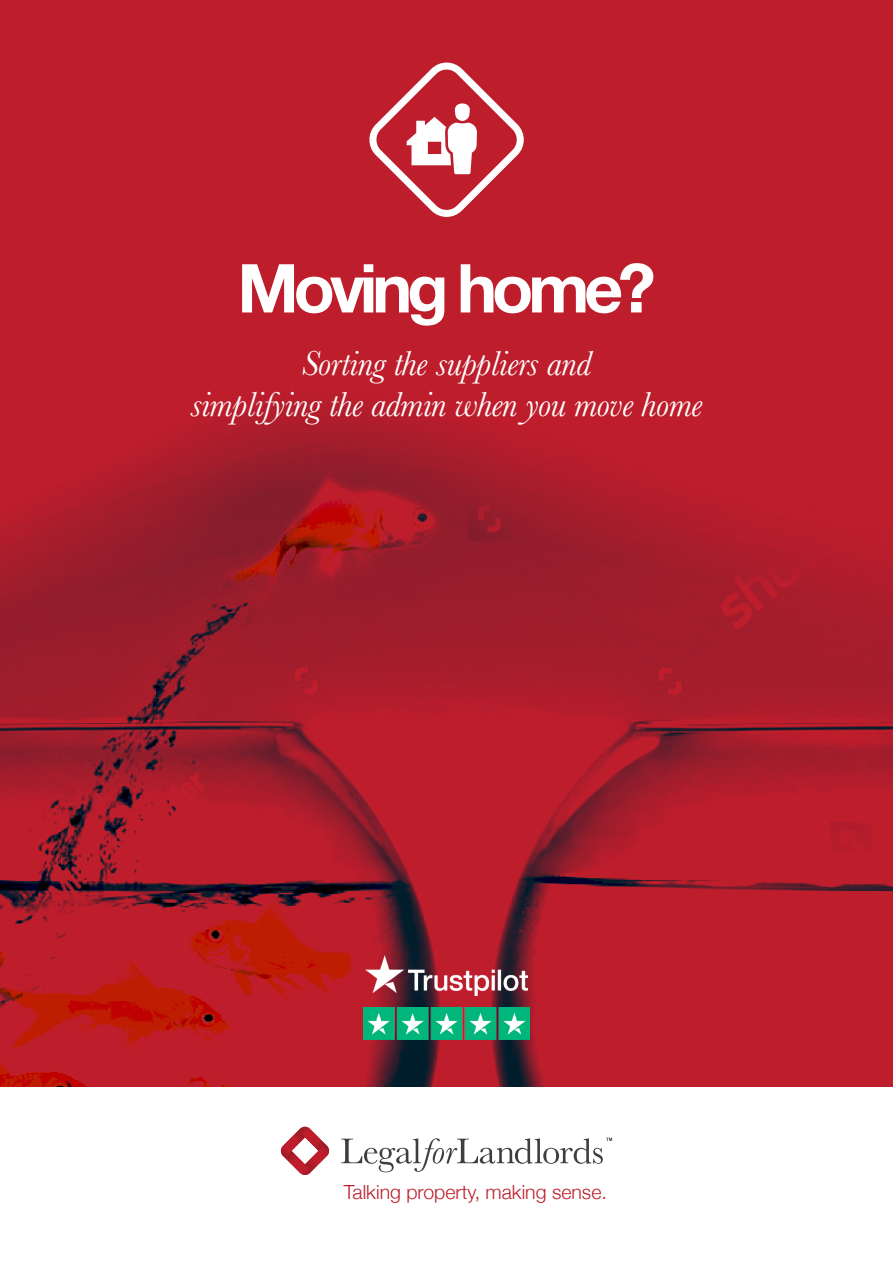
<style>
.page{position:relative;width:893px;height:1263px;background:#fff}
.page>*{position:absolute;margin:0;border:0;box-sizing:border-box;transform-origin:0 0}
.t1{font:700 67.5px "Helvetica Neue";letter-spacing:-.075em;color:#fff}
.t2{font:italic 36px/40.5px "Baskerville";letter-spacing:-.01em;color:#fff;text-align:center}
.t3{font:300 19.5px "Helvetica Neue";color:#be1d2c}
</style>
<div class="page">
<img style="left:0;top:0;width:893px;height:1086px">
<svg style="left:369px;top:63px;width:155px;height:154px"></svg>
<svg style="left:281px;top:1127px;width:48px;height:48px"></svg>
<svg style="left:341px;top:1138px;width:271px;height:34px"></svg>
<img style="left:363px;top:1008px;width:167px;height:31px">
<img style="left:365px;top:956px;width:163px;height:40px">
<p class="t1" style="left:237px;top:235px;width:420px">Moving home?</p>
<p class="t2" style="left:191px;top:344px;width:513px">Sorting the suppliers and<br>simplifying the admin when you move home</p>
<p class="t3" style="left:344px;top:1176px;width:264px">Talking property, making sense.</p>
</div>
